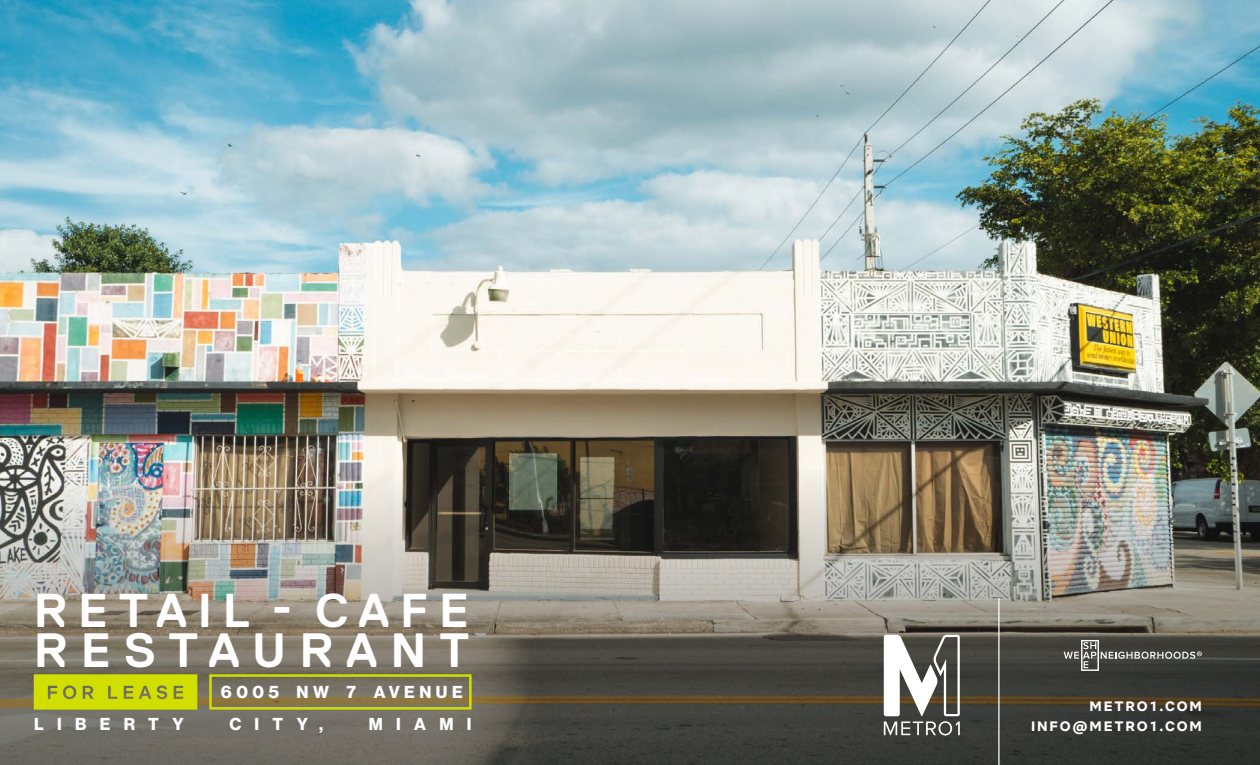
<style>
.page{position:relative;width:1260px;height:765px;background:#fff}
.page>*{position:absolute;margin:0;border:0;box-sizing:border-box;transform-origin:0 0}
.t1{font:700 48.12px "Replica Std";letter-spacing:.27em;color:#fff}
.t2{font:700 47.5px "Replica Std";letter-spacing:.225em;color:#fff}
.t3{font:17px "N Haas Grotesk DS Pro 75 Bd";letter-spacing:.785em;color:#fff}
.t4{font:17px "N Haas Grotesk DS Pro 75 Bd";letter-spacing:.265em;color:#fff}
.t5{font:700 13.75px "Netflix Sans";letter-spacing:.13em;color:#fff}
</style>
<div class="page">
<img style="left:0;top:0;width:1260px;height:470px">
<img style="left:0;top:470px;width:1260px;height:295px">
<svg style="left:884px;top:635px;width:76px;height:100px"></svg>
<svg style="left:1064px;top:640px;width:138px;height:31px"></svg>
<hr style="left:998px;top:598px;width:2px;height:167px;background:#fff">
<div style="left:209px;top:674px;width:263px;height:36px;border:2px solid #d0df00"></div>
<svg style="left:34px;top:674px;width:163px;height:36px"></svg>
<p class="t2" style="left:34px;top:584px;width:436px">RETAIL - CAFE</p>
<p class="t1" style="left:34px;top:624px;width:437px">RESTAURANT</p>
<p class="t4" style="left:221px;top:683px;width:243px">6005 NW 7 AVENUE</p>
<p class="t5" style="left:1090px;top:697px;width:114px">METRO1.COM</p>
<p class="t3" style="left:34px;top:714px;width:151px">LIBERTY</p>
<p class="t3" style="left:229px;top:714px;width:95px">CITY,</p>
<p class="t3" style="left:369px;top:714px;width:104px">MIAMI</p>
<p class="t5" style="left:1031px;top:717px;width:172px">INFO@METRO1.COM</p>
</div>
